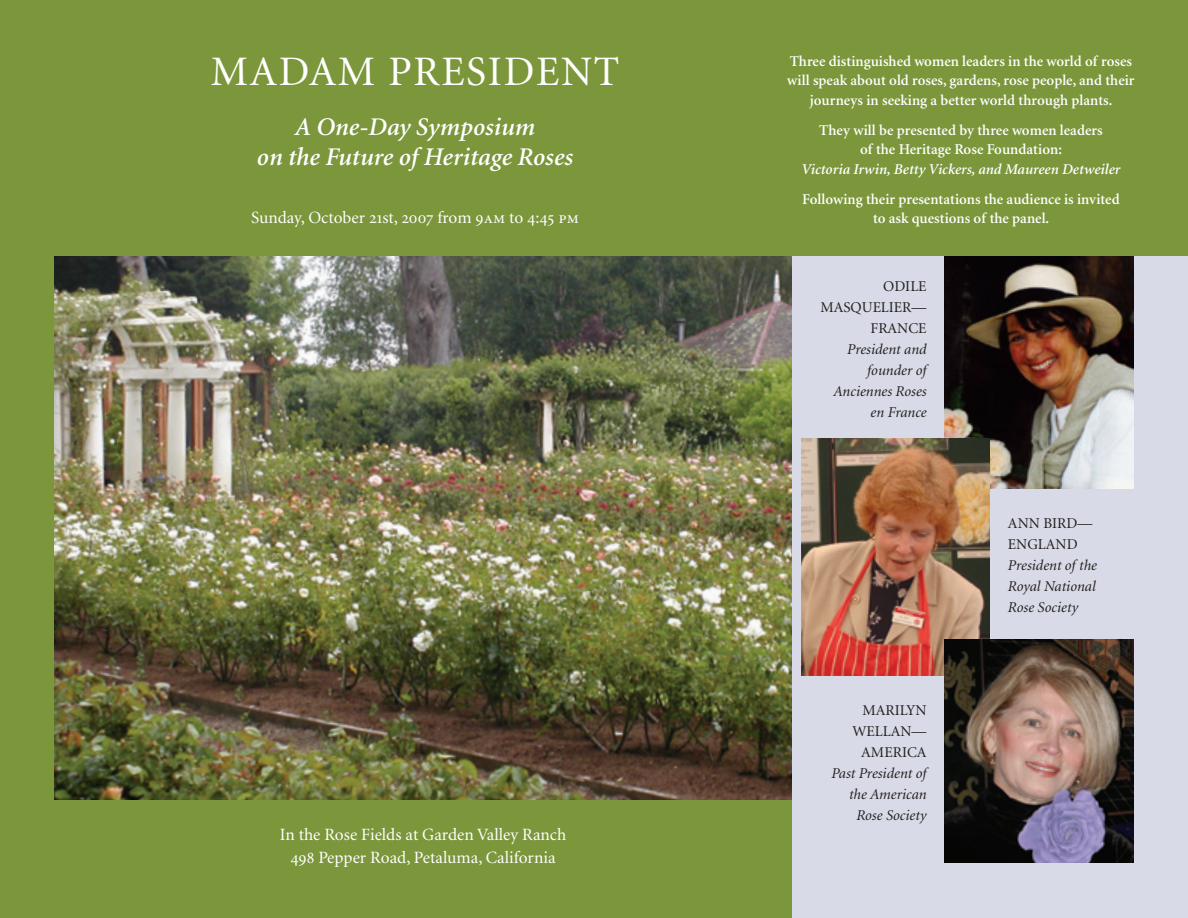
<style>
.page{position:relative;width:1188px;height:918px;background:#7b963b}
.page>*{position:absolute;margin:0;border:0;box-sizing:border-box;transform-origin:0 0}
.t1{font:42px "Minion";letter-spacing:.04em;color:#fff}
.t2{font:italic 600 25.5px/30px "Minion";color:#fff;text-align:center}
.t3{font:17.25px/22.5px "Minion";color:#fff;text-align:center}
.t4{font:600 15px/19.5px "Minion";color:#fff;text-align:center}
.t5{font:italic 15px/21px "Minion";color:#231f20;text-align:right}
.s1{font-family:"Minion Regular SC"}
.s2{font-style:italic}
.s3{font-style:normal}
</style>
<div class="page">
<img style="left:54px;top:256px;width:738px;height:543px">
<div style="left:792px;top:256px;width:396px;height:662px;background:#d8dbe7"></div>
<img style="left:945px;top:256px;width:189px;height:233px">
<img style="left:801px;top:438px;width:189px;height:237px">
<img style="left:945px;top:639px;width:189px;height:224px">
<p class="t1" style="left:211px;top:51px;width:410px">Madam President</p>
<p class="t2" style="left:257px;top:113px;width:318px">A One-Day Symposium<br>on the Future of Heritage Roses</p>
<p class="t3" style="left:251px;top:207px;width:329px">Sunday, October <span class="s1">21</span>st, <span class="s1">2007</span> from <span class="s1">9am</span> to <span class="s1">4:45 pm</span></p>
<p class="t3" style="left:280px;top:824px;width:288px">In the Rose Fields at Garden Valley Ranch<br><span class="s1">498</span> Pepper Road, Petaluma, California</p>
<p class="t4" style="left:787px;top:52px;width:349px">Three distinguished women leaders in the world of roses will speak about old roses, gardens, rose people, and their journeys in seeking a better world through plants.</p>
<p class="t4" style="left:801px;top:121px;width:321px">They will be presented by three women leaders<br>of the Heritage Rose Foundation:<br><span class="s2">Victoria Irwin, Betty Vickers, and Maureen Detweiler</span></p>
<p class="t4" style="left:802px;top:190px;width:319px">Following their presentations the audience is invited to ask questions of the panel.</p>
<p class="t5" style="left:820px;top:276px;width:108px"><span class="s3">Odile<br>Masquelier—<br>France<br></span>President and founder of<br>Anciennes Roses en France</p>
<p class="t5" style="left:831px;top:701px;width:97px"><span class="s3">Marilyn<br>Wellan—<br>America<br></span>Past President of the American<br>Rose Society</p>
<p class="t5" style="left:1008px;top:513px;width:91px;text-align:left"><span class="s3">Ann Bird—<br>England<br></span>President of the<br>Royal National<br>Rose Society</p>
</div>
